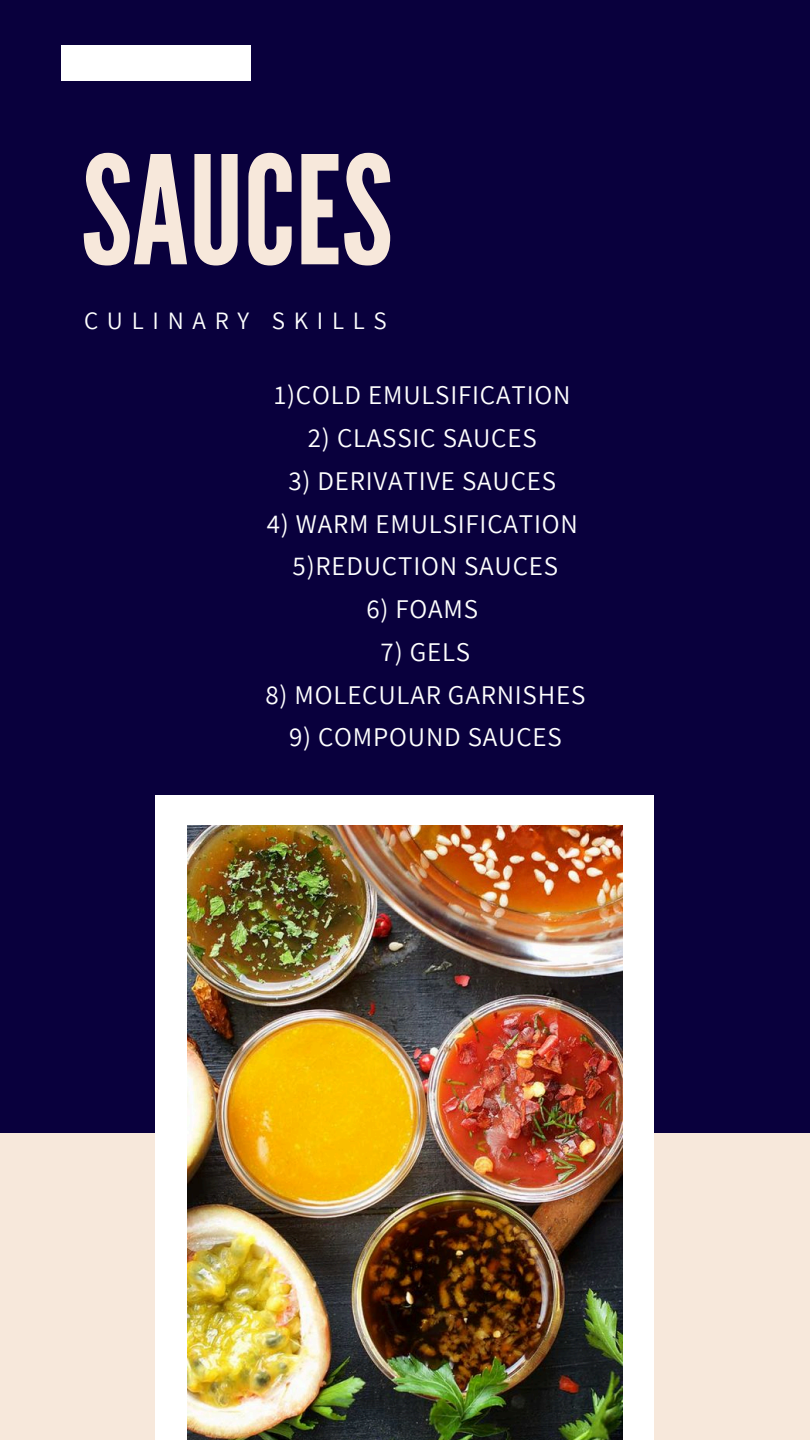
<style>
.page{position:relative;width:810px;height:1440px;background:#09003d}
.page>*{position:absolute;margin:0;border:0;box-sizing:border-box;transform-origin:0 0}
.t1{font:150px "League Gothic";color:#f7e8db}
.t2{font:27px "Assistant";letter-spacing:.03em;color:#fff}
.t3{font:25px "Assistant";letter-spacing:.35em;color:#fff}
</style>
<div class="page">
<div style="left:61px;top:46px;width:189px;height:35px;background:#fff"></div>
<div style="left:0;top:1133px;width:810px;height:307px;background:#f7e8db"></div>
<div style="left:156px;top:795px;width:498px;height:645px;background:#fff"></div>
<img style="left:188px;top:826px;width:435px;height:614px">
<p class="t1" style="left:81px;top:124px;width:313px">SAUCES</p>
<p class="t3" style="left:84px;top:304px;width:304px">CULINARY SKILLS</p>
<h1 class="t2" style="left:274px;top:377px;width:298px">1)COLD EMULSIFICATION</h1>
<p class="t2" style="left:308px;top:420px;width:230px">2) CLASSIC SAUCES</p>
<p class="t2" style="left:288px;top:462px;width:269px">3) DERIVATIVE SAUCES</p>
<p class="t2" style="left:267px;top:505px;width:313px">4) WARM EMULSIFICATION</p>
<p class="t2" style="left:293px;top:548px;width:267px">5)REDUCTION SAUCES</p>
<p class="t2" style="left:366px;top:591px;width:113px">6) FOAMS</p>
<p class="t2" style="left:381px;top:633px;width:91px">7) GELS</p>
<p class="t2" style="left:266px;top:676px;width:321px">8) MOLECULAR GARNISHES</p>
<p class="t2" style="left:289px;top:719px;width:274px">9) COMPOUND SAUCES</p>
</div>
